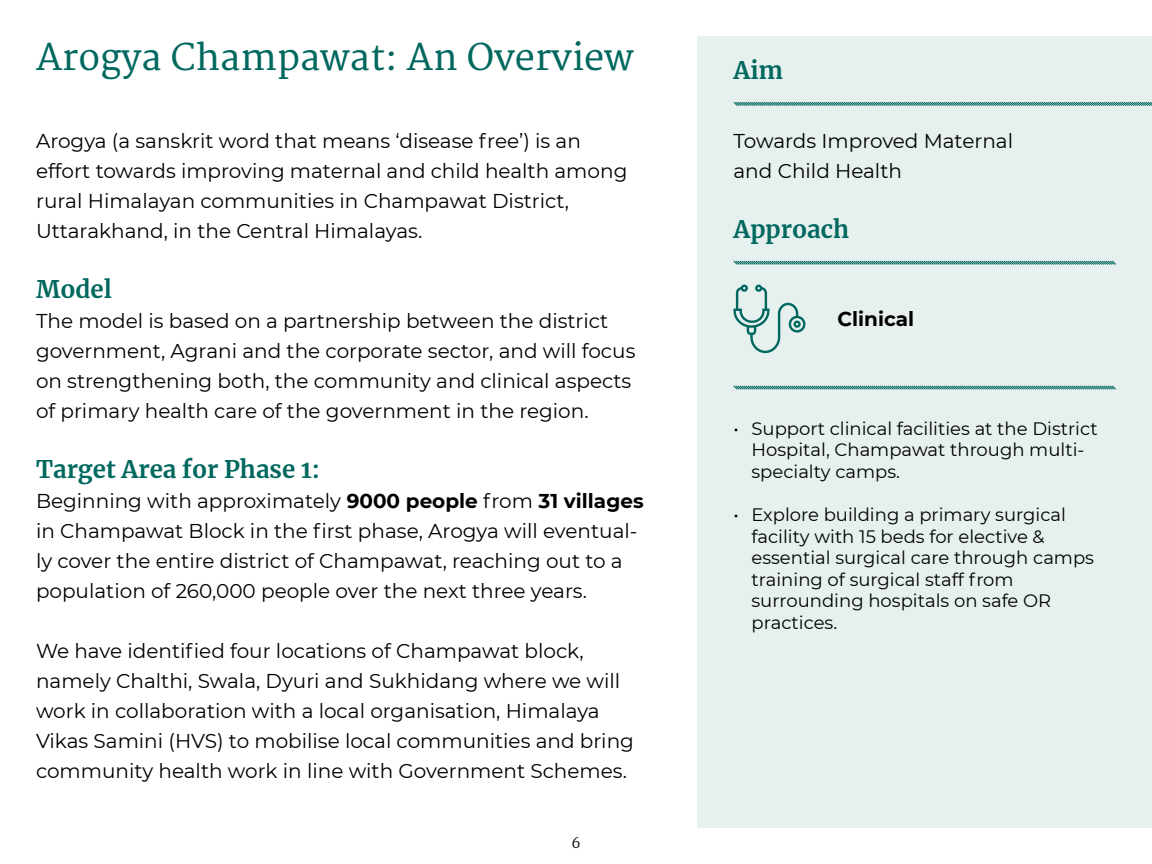
<style>
.page{position:relative;width:1152px;height:864px;background:#fff}
.page>*{position:absolute;margin:0;border:0;box-sizing:border-box;transform-origin:0 0}
.t1{font:36px "Merriweather";color:#00685e}
.t2{font:700 24px "Merriweather";color:#00685e}
.t3{font:20px/30px "Montserrat";color:#000}
.t4{font:700 20px "Montserrat";color:#000}
.t5{font:18px/21.6px "Montserrat";color:#000}
.t6{font:300 14px "Merriweather";color:#000}
.s1{font-weight:700}
</style>
<div class="page">
<div style="left:698px;top:36px;width:454px;height:792px;background:#e6f0ef"></div>
<svg style="left:733px;top:101px;width:419px;height:5px"></svg>
<svg style="left:733px;top:260px;width:383px;height:5px;background:#75ada7"></svg>
<svg style="left:733px;top:385px;width:383px;height:5px;background:#75ada7"></svg>
<svg style="left:734px;top:284px;width:72px;height:69px"></svg>
<h1 class="t1" style="left:36px;top:36px;width:600px">Arogya Champawat: An Overview</h1>
<p class="t3" style="left:36px;top:125px;width:593px">Arogya (a sanskrit word that means ‘disease free’) is an effort towards improving maternal and child health among rural Himalayan communities in Champawat District, Uttarakhand, in the Central Himalayas.</p>
<p class="t2" style="left:36px;top:273px;width:77px">Model</p>
<p class="t3" style="left:36px;top:305px;width:601px">The model is based on a partnership between the district government, Agrani and the corporate sector, and will focus on strengthening both, the community and clinical aspects of primary health care of the government in the region.</p>
<p class="t2" style="left:36px;top:453px;width:286px">Target Area for Phase 1:</p>
<p class="t3" style="left:36px;top:485px;width:609px">Beginning with approximately <span class="s1">9000 people</span> from <span class="s1">31 villages </span>in Champawat Block in the first phase, Arogya will eventual&shy;ly cover the entire district of Champawat, reaching out to a population of 260,000 people over the next three years.</p>
<p class="t3" style="left:36px;top:635px;width:599px">We have identified four locations of Champawat block, namely Chalthi, Swala, Dyuri and Sukhidang where we will work in collaboration with a local organisation, Himalaya Vikas Samini (HVS) to mobilise local communities and bring community health work in line with Government Schemes.</p>
<p class="t6" style="left:571px;top:834px;width:11px">6</p>
<p class="t2" style="left:734px;top:54px;width:51px">Aim</p>
<p class="t3" style="left:734px;top:125px;width:281px">Towards Improved Maternal and Child Health</p>
<p class="t2" style="left:734px;top:212px;width:117px">Approach</p>
<p class="t4" style="left:838px;top:304px;width:78px">Clinical</p>
<p class="t5" style="left:752px;top:417px;width:348px;text-indent:-18px">• Support clinical facilities at the District<br>Hospital, Champawat through multi&shy;specialty camps.</p>
<p class="t5" style="left:752px;top:503px;width:344px;text-indent:-18px">• Explore building a primary surgical facility with 15 beds for elective &amp; essential surgical care through camps training of surgical staff from surrounding hospitals on safe OR practices.</p>
</div>
